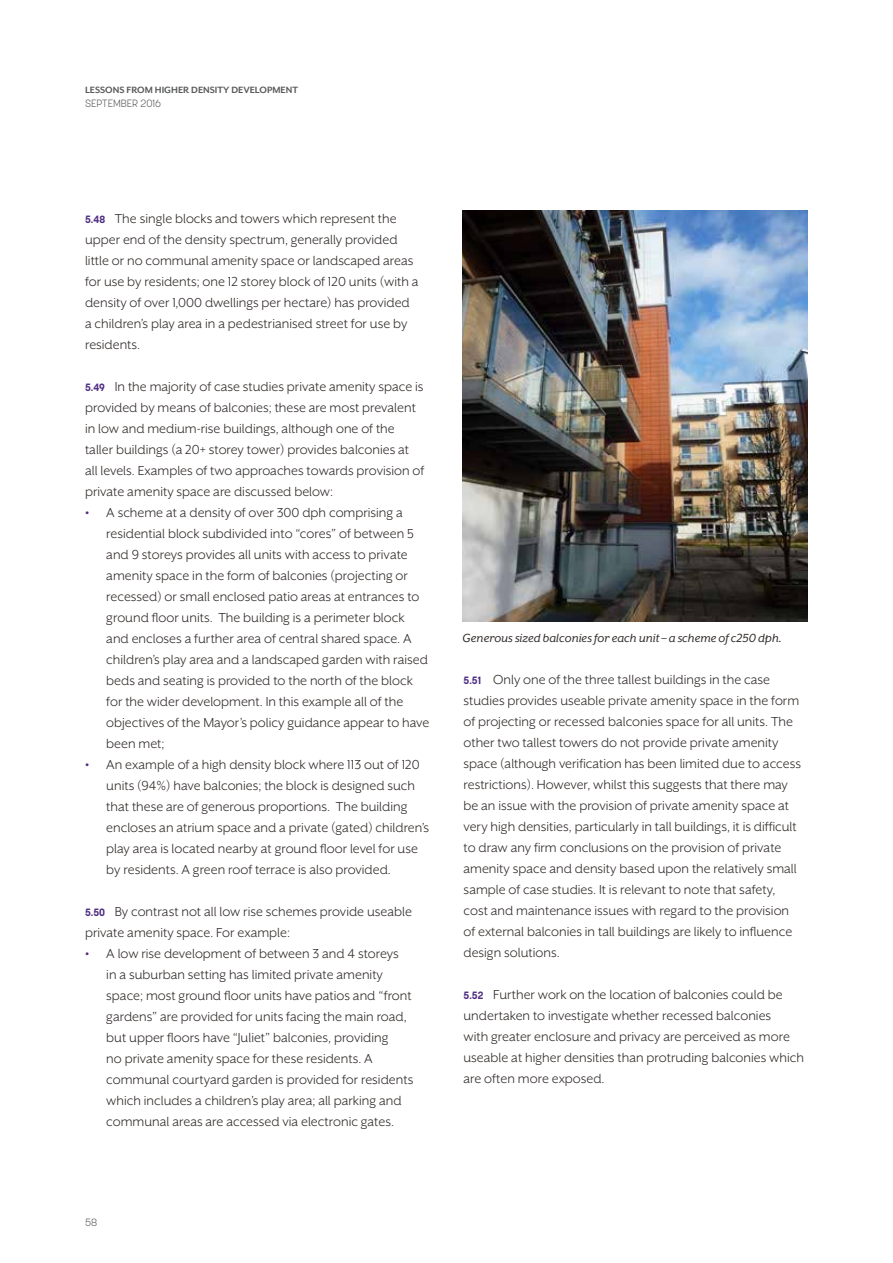
<style>
.page{position:relative;width:893px;height:1263px;background:#fff}
.page>*{position:absolute;margin:0;border:0;box-sizing:border-box;transform-origin:0 0}
.t1{font:15px/21px "Mr Eaves XL San OT";color:#2d2826}
.t2{font:italic 13.5px "Mr Eaves XL San OT";color:#2d2826}
.t3{font:700 10.5px "Mr Eaves XL San OT";color:#58595b}
.t4{font:300 10.5px "Korolev";color:#58595b}
.s1{font-family:"Korolev";font-weight:700;font-size:10.5px;color:#4f2d81}
.s2{font-weight:700;color:#4f2d81}
</style>
<div class="page">
<img style="left:463px;top:210px;width:344px;height:411px">
<p class="t3" style="left:85px;top:85px;width:214px">LESSONS FROM HIGHER DENSITY DEVELOPMENT</p>
<p class="t4" style="left:85px;top:97px;width:78px">SEPTEMBER 2016</p>
<p class="t1" style="left:85px;top:207px;width:335px"><span class="s1">5.48</span> The single blocks and towers which represent the upper end of the density spectrum, generally provided little or no communal amenity space or landscaped areas for use by residents; one 12 storey block of 120 units (with a density of over 1,000 dwellings per hectare) has provided a children’s play area in a pedestrianised street for use by residents.</p>
<p class="t1" style="left:85px;top:375px;width:341px"><span class="s1">5.49</span> In the majority of case studies private amenity space is provided by means of balconies; these are most prevalent in low and medium-rise buildings, although one of the taller buildings (a 20+ storey tower) provides balconies at all levels. Examples of two approaches towards provision of private amenity space are discussed below:</p>
<p class="t1" style="left:106px;top:501px;width:325px;text-indent:-21px"><span class="s2">•</span> A scheme at a density of over 300 dph comprising a residential block subdivided into “cores” of between 5 and 9 storeys provides all units with access to private amenity space in the form of balconies (projecting or recessed) or small enclosed patio areas at entrances to ground floor units. The building is a perimeter block and encloses a further area of central shared space. A children’s play area and a landscaped garden with raised beds and seating is provided to the north of the block for the wider development. In this example all of the objectives of the Mayor’s policy guidance appear to have been met;</p>
<p class="t1" style="left:106px;top:753px;width:324px;text-indent:-21px"><span class="s2">•</span> An example of a high density block where 113 out of 120 units (94%) have balconies; the block is designed such that these are of generous proportions. The building encloses an atrium space and a private (gated) children’s play area is located nearby at ground floor level for use by residents. A green roof terrace is also provided.</p>
<p class="t1" style="left:85px;top:900px;width:328px"><span class="s1">5.50</span> By contrast not all low rise schemes provide useable private amenity space. For example:</p>
<p class="t1" style="left:106px;top:942px;width:308px;text-indent:-21px"><span class="s2">•</span> A low rise development of between 3 and 4 storeys<br>in a suburban setting has limited private amenity space; most ground floor units have patios and “front gardens” are provided for units facing the main road, but upper floors have “Juliet” balconies, providing<br>no private amenity space for these residents. A communal courtyard garden is provided for residents which includes a children’s play area; all parking and communal areas are accessed via electronic gates.</p>
<p class="t2" style="left:463px;top:631px;width:321px">Generous sized balconies for each unit – a scheme of c250 dph.</p>
<p class="t1" style="left:463px;top:669px;width:339px"><span class="s1">5.51</span> Only one of the three tallest buildings in the case studies provides useable private amenity space in the form of projecting or recessed balconies space for all units. The other two tallest towers do not provide private amenity space (although verification has been limited due to access restrictions). However, whilst this suggests that there may be an issue with the provision of private amenity space at very high densities, particularly in tall buildings, it is difficult to draw any firm conclusions on the provision of private amenity space and density based upon the relatively small sample of case studies. It is relevant to note that safety, cost and maintenance issues with regard to the provision of external balconies in tall buildings are likely to influence design solutions.</p>
<p class="t1" style="left:463px;top:984px;width:342px"><span class="s1">5.52</span> Further work on the location of balconies could be undertaken to investigate whether recessed balconies<br>with greater enclosure and privacy are perceived as more useable at higher densities than protruding balconies which are often more exposed.</p>
<p class="t4" style="left:85px;top:1216px;width:14px">58</p>
</div>
